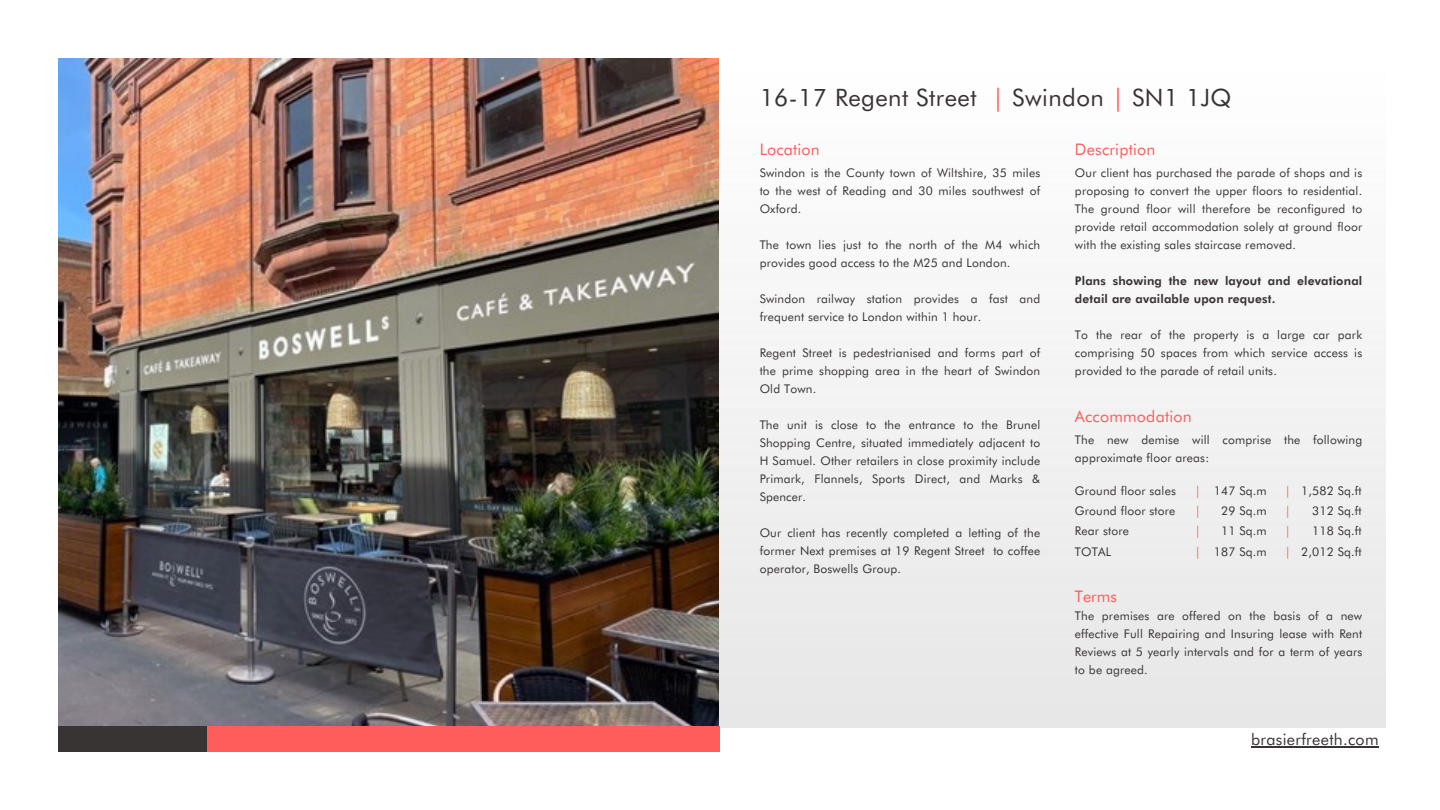
<style>
.page{position:relative;width:1440px;height:810px;background:#fff}
.page>*{position:absolute;margin:0;border:0;box-sizing:border-box;transform-origin:0 0}
.t1{font:24px "Futura BT";letter-spacing:.02em;color:#393434}
.t2{font:16px "Futura BT";letter-spacing:.015em;color:#ff5c5c}
.t3{font:16px "Futura BT";letter-spacing:.02em;color:#393434}
.t4{font:12px/18px "Futura BT";letter-spacing:.015em;color:#393434;text-align:justify}
.t5{font:700 12px/18px "Futura BT";letter-spacing:.015em;color:#393434}
.t6{font:12px "Futura BT";color:#ff5c5c}
.s1{color:#ff5c5c}
</style>
<div class="page">
<img style="left:718px;top:58px;width:668px;height:669px">
<img style="left:58px;top:58px;width:660px;height:668px">
<div style="left:206px;top:726px;width:514px;height:25px;background:#ff5c5c"></div>
<div style="left:58px;top:726px;width:148px;height:25px;background:#393434"></div>
<hr style="left:1251px;top:747px;width:128px;height:1px;background:#393434">
<h1 class="t1" style="left:760px;top:79px;width:473px">16-17 Regent Street <span class="s1">|</span> Swindon <span class="s1">|</span> SN1 1JQ</h1>
<h2 class="t2" style="left:760px;top:138px;width:62px">Location</h2>
<p class="t4" style="left:760px;top:163px;width:282px">Swindon is the County town of Wiltshire, 35 miles to the west of Reading and 30 miles southwest of Oxford.</p>
<p class="t4" style="left:760px;top:235px;width:282px">The town lies just to the north of the M4 which provides good access to the M25 and London.</p>
<p class="t4" style="left:760px;top:289px;width:282px">Swindon railway station provides a fast and frequent service to London within 1 hour.</p>
<p class="t4" style="left:760px;top:343px;width:282px">Regent Street is pedestrianised and forms part of the prime shopping area in the heart of Swindon Old Town.</p>
<p class="t4" style="left:760px;top:415px;width:282px">The unit is close to the entrance to the Brunel Shopping Centre, situated immediately adjacent to H Samuel. Other retailers in close proximity include Primark, Flannels, Sports Direct, and Marks &amp; Spencer.</p>
<p class="t4" style="left:760px;top:523px;width:282px">Our client has recently completed a letting of the former Next premises at 19 Regent Street to coffee operator, Boswells Group.</p>
<h2 class="t2" style="left:1075px;top:138px;width:82px">Description</h2>
<p class="t4" style="left:1075px;top:163px;width:289px">Our client has purchased the parade of shops and is proposing to convert the upper floors to residential.<br>The ground floor will therefore be reconfigured to provide retail accommodation solely at ground floor with the existing sales staircase removed.</p>
<p class="t5" style="left:1075px;top:271px;width:289px">Plans showing the new layout and elevational detail are available upon request.</p>
<p class="t4" style="left:1075px;top:325px;width:289px">To the rear of the property is a large car park comprising 50 spaces from which service access is provided to the parade of retail units.</p>
<h2 class="t2" style="left:1075px;top:404px;width:118px">Accommodation</h2>
<p class="t4" style="left:1075px;top:430px;width:289px">The new demise will comprise the following approximate floor areas:</p>
<p class="t4" style="left:1075px;top:481px;width:102px">Ground floor sales</p>
<p class="t4" style="left:1195px;top:481px;width:73px"><span class="s1">|</span> 147 Sq.m</p>
<p class="t4" style="left:1285px;top:481px;width:78px"><span class="s1">|</span> 1,582 Sq.ft</p>
<p class="t4" style="left:1075px;top:501px;width:102px">Ground floor store</p>
<p class="t6" style="left:1195px;top:502px;width:7px">|</p>
<p class="t4" style="left:1221px;top:501px;width:47px">29 Sq.m</p>
<p class="t6" style="left:1285px;top:502px;width:7px">|</p>
<p class="t4" style="left:1312px;top:501px;width:51px">312 Sq.ft</p>
<p class="t4" style="left:1075px;top:521px;width:55px">Rear store</p>
<p class="t6" style="left:1195px;top:522px;width:7px">|</p>
<p class="t4" style="left:1221px;top:521px;width:47px">11 Sq.m</p>
<p class="t6" style="left:1285px;top:522px;width:7px">|</p>
<p class="t4" style="left:1312px;top:521px;width:51px">118 Sq.ft</p>
<p class="t4" style="left:1075px;top:542px;width:38px">TOTAL</p>
<p class="t4" style="left:1195px;top:542px;width:73px"><span class="s1">|</span> 187 Sq.m</p>
<p class="t4" style="left:1285px;top:542px;width:78px"><span class="s1">|</span> 2,012 Sq.ft</p>
<h2 class="t2" style="left:1075px;top:584px;width:43px">Terms</h2>
<p class="t4" style="left:1075px;top:606px;width:289px">The premises are offered on the basis of a new effective Full Repairing and Insuring lease with Rent Reviews at 5 yearly intervals and for a term of years to be agreed.</p>
<h2 class="t3" style="left:1251px;top:728px;width:129px">brasierfreeth.com</h2>
</div>
